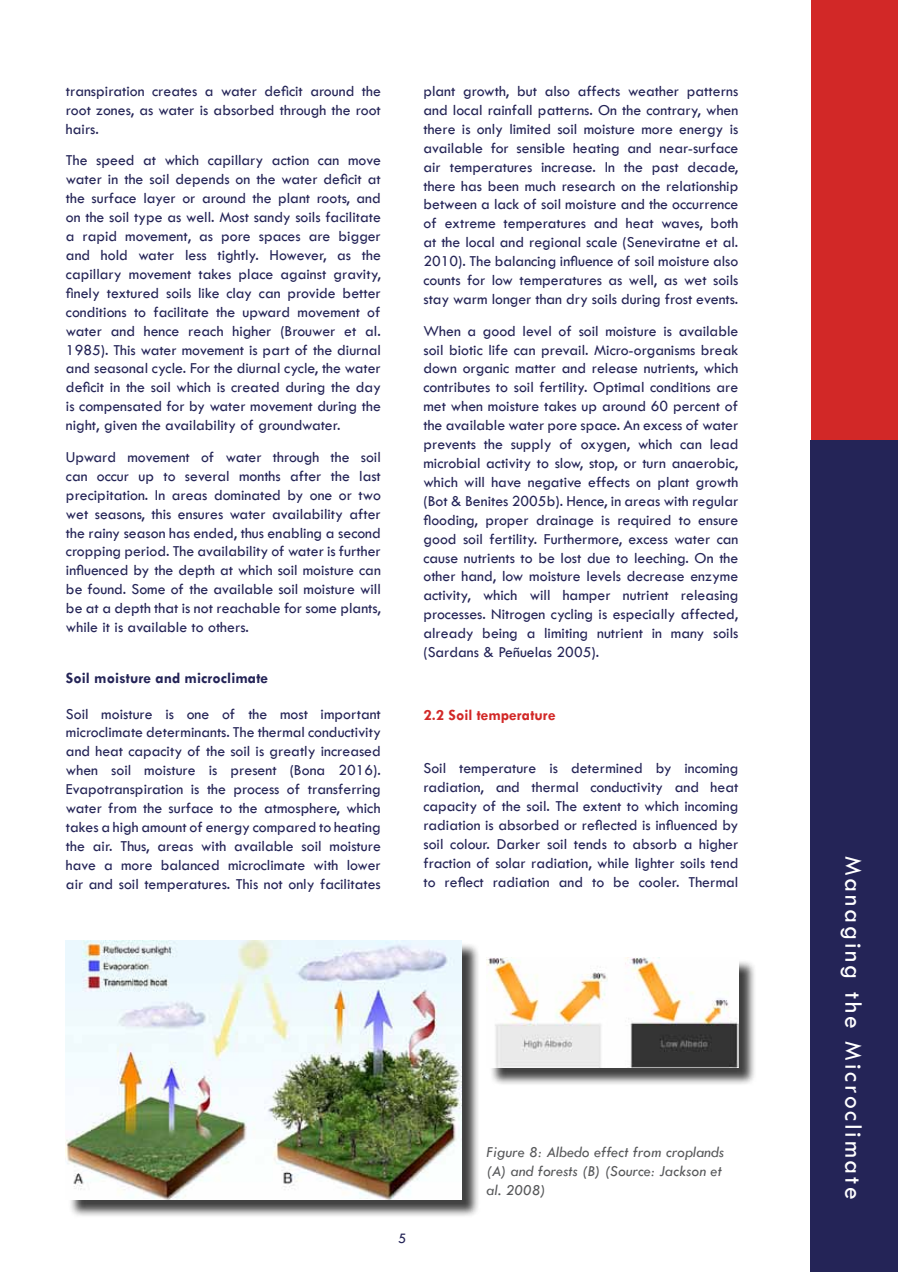
<style>
.page{position:relative;width:898px;height:1272px;background:#fff}
.page>*{position:absolute;margin:0;border:0;box-sizing:border-box;transform-origin:0 0}
.t1{font:25.5px "Tw Cen";letter-spacing:.11em;color:#fff}
.t2{font:15.75px/18.9px "Tw Cen";color:#242457;text-align:justify}
.t3{font:italic 15.75px/18.9px "Tw Cen";color:#58595b}
.t4{font:700 15.75px "Tw Cen";color:#242457}
.t5{font:700 15.75px "Tw Cen";color:#d22827}
.t6{font:15px "Tw Cen";color:#242457}
</style>
<div class="page">
<div style="left:810px;top:0;width:87px;height:443px;background:#d22827"></div>
<div style="left:810px;top:440px;width:87px;height:831px;background:#242457"></div>
<div style="left:68px;top:942px;width:412px;height:276px;background:#000;opacity:.75"></div>
<img style="left:66px;top:940px;width:396px;height:259px">
<div style="left:488px;top:959px;width:268px;height:127px;background:#000;opacity:.75"></div>
<img style="left:486px;top:957px;width:252px;height:110px">
<p class="t2" style="left:66px;top:81px;width:316px">transpiration creates a water deficit around the root zones, as water is absorbed through the root hairs.</p>
<p class="t2" style="left:66px;top:151px;width:316px">The speed at which capillary action can move water in the soil depends on the water deficit at the surface layer or around the plant roots, and on the soil type as well. Most sandy soils facilitate a rapid movement, as pore spaces are bigger and hold water less tightly. However, as the capillary movement takes place against gravity, finely textured soils like clay can provide better conditions to facilitate the upward movement of water and hence reach higher (Brouwer et al.<br>1985). This water movement is part of the diurnal and seasonal cycle. For the diurnal cycle, the water deficit in the soil which is created during the day is compensated for by water movement during the night, given the availability of groundwater.</p>
<p class="t2" style="left:66px;top:447px;width:316px">Upward movement of water through the soil can occur up to several months after the last precipitation. In areas dominated by one or two wet seasons, this ensures water availability after the rainy season has ended, thus enabling a second cropping period. The availability of water is further influenced by the depth at which soil moisture can be found. Some of the available soil moisture will be at a depth that is not reachable for some plants, while it is available to others.</p>
<p class="t4" style="left:66px;top:668px;width:204px">Soil moisture and microclimate</p>
<p class="t2" style="left:66px;top:704px;width:316px">Soil moisture is one of the most important microclimate determinants. The thermal conductivity and heat capacity of the soil is greatly increased when soil moisture is present (Bona 2016).<br>Evapotranspiration is the process of transferring water from the surface to the atmosphere, which takes a high amount of energy compared to heating the air. Thus, areas with available soil moisture have a more balanced microclimate with lower air and soil temperatures. This not only facilitates</p>
<p class="t2" style="left:423px;top:81px;width:316px">plant growth, but also affects weather patterns and local rainfall patterns. On the contrary, when there is only limited soil moisture more energy is available for sensible heating and near-surface air temperatures increase. In the past decade, there has been much research on the relationship between a lack of soil moisture and the occurrence of extreme temperatures and heat waves, both at the local and regional scale (Seneviratne et al.<br>2010). The balancing influence of soil moisture also counts for low temperatures as well, as wet soils stay warm longer than dry soils during frost events.</p>
<p class="t2" style="left:423px;top:321px;width:316px">When a good level of soil moisture is available soil biotic life can prevail. Micro-organisms break down organic matter and release nutrients, which contributes to soil fertility. Optimal conditions are met when moisture takes up around 60 percent of the available water pore space. An excess of water prevents the supply of oxygen, which can lead microbial activity to slow, stop, or turn anaerobic, which will have negative effects on plant growth (Bot &amp; Benites 2005b). Hence, in areas with regular flooding, proper drainage is required to ensure good soil fertility. Furthermore, excess water can cause nutrients to be lost due to leeching. On the other hand, low moisture levels decrease enzyme activity, which will hamper nutrient releasing processes. Nitrogen cycling is especially affected, already being a limiting nutrient in many soils (Sardans &amp; Peñuelas 2005).</p>
<p class="t5" style="left:423px;top:706px;width:134px">2.2 Soil temperature</p>
<p class="t2" style="left:423px;top:759px;width:316px">Soil temperature is determined by incoming radiation, and thermal conductivity and heat capacity of the soil. The extent to which incoming radiation is absorbed or reflected is influenced by soil colour. Darker soil tends to absorb a higher fraction of solar radiation, while lighter soils tend to reflect radiation and to be cooler. Thermal</p>
<p class="t6" style="left:398px;top:1228px;width:10px">5</p>
<p class="t3" style="left:486px;top:1142px;width:239px">Figure 8: Albedo effect from croplands (A) and forests (B) (Source: Jackson et al. 2008)</p>
<h1 class="t1" style="left:868px;top:855px;width:345px;rotate:90deg">Managing the Microclimate</h1>
</div>
